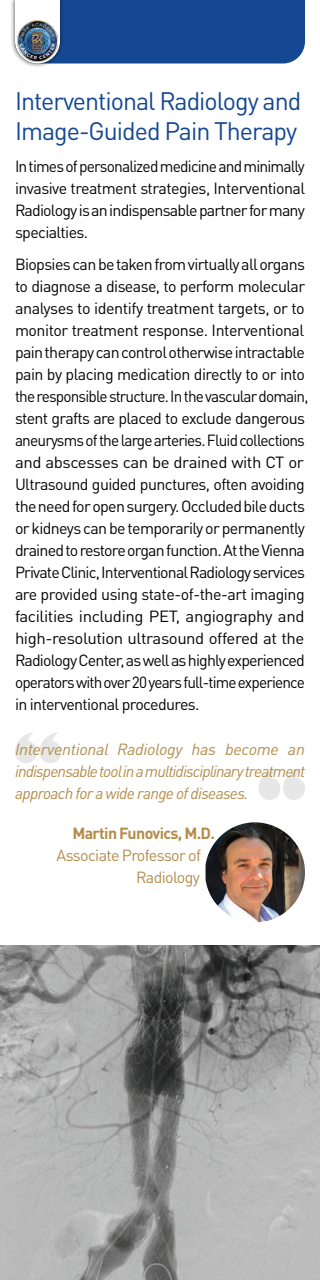
<style>
.page{position:relative;width:320px;height:1280px;background:#fff}
.page>*{position:absolute;margin:0;border:0;box-sizing:border-box;transform-origin:0 0}
.t1{font:25px/30px "DIN Pro";letter-spacing:-.04em;color:#154892}
.t2{font:16px/22px "DIN Pro";letter-spacing:-.04em;color:#040503;text-align:justify}
.t3{font:italic 16px/22px "DIN Pro";letter-spacing:-.04em;color:#b48c4a;text-align:justify;scale:1.05 1}
.t4{font:16px/22px "DIN Pro";letter-spacing:-.04em;color:#b48c4a;text-align:right}
.t5{font:700 16px "DIN Pro";letter-spacing:-.04em;color:#b48c4a}
</style>
<div class="page">
<div style="left:66px;top:0;width:239px;height:63px;background:#154892"></div>
<img style="left:11px;top:0;width:55px;height:67px">
<svg style="left:15px;top:0;width:45px;height:63px"></svg>
<img style="left:18px;top:21px;width:40px;height:40px">
<svg style="left:15px;top:732px;width:47px;height:31px"></svg>
<svg style="left:258px;top:769px;width:47px;height:31px"></svg>
<img style="left:206px;top:822px;width:99px;height:100px">
<img style="left:0;top:945px;width:320px;height:334px">
<h1 class="t1" style="left:15px;top:83px;width:288px">Interventional Radiology and<br>Image-Guided Pain Therapy</h1>
<p class="t2" style="left:15px;top:153px;width:292px">In times of personalized medicine and minimally invasive treatment strategies, Interventional Radiology is an indispensable partner for many specialties.</p>
<p class="t2" style="left:15px;top:251px;width:295px;text-align:left">Biopsies can be taken from virtually all organs to diagnose a disease, to perform molecular analyses to identify treatment targets, or to monitor treatment response. Interventional pain therapy can control otherwise intractable pain by placing medication directly to or into the responsible structure. In the vascular domain, stent grafts are placed to exclude dangerous aneurysms of the large arteries. Fluid collections and abscesses can be drained with CT or Ultrasound guided punctures, often avoiding the need for open surgery. Occluded bile ducts or kidneys can be temporarily or permanently drained to restore organ function. At the Vienna Private Clinic, Interventional Radiology services are provided using state-of-the-art imaging facilities including PET, angiography and high-resolution ultrasound offered at the Radiology Center, as well as highly experienced operators with over 20 years full-time experience in interventional procedures.</p>
<p class="t3" style="left:15px;top:736px;width:278px">Interventional Radiology has become an indispensable tool in a multidisciplinary treatment approach for a wide range of diseases.</p>
<p class="t5" style="left:72px;top:820px;width:144px">Martin Funovics, M.D.</p>
<p class="t4" style="left:57px;top:843px;width:146px">Associate Professor of<br>Radiology</p>
</div>
